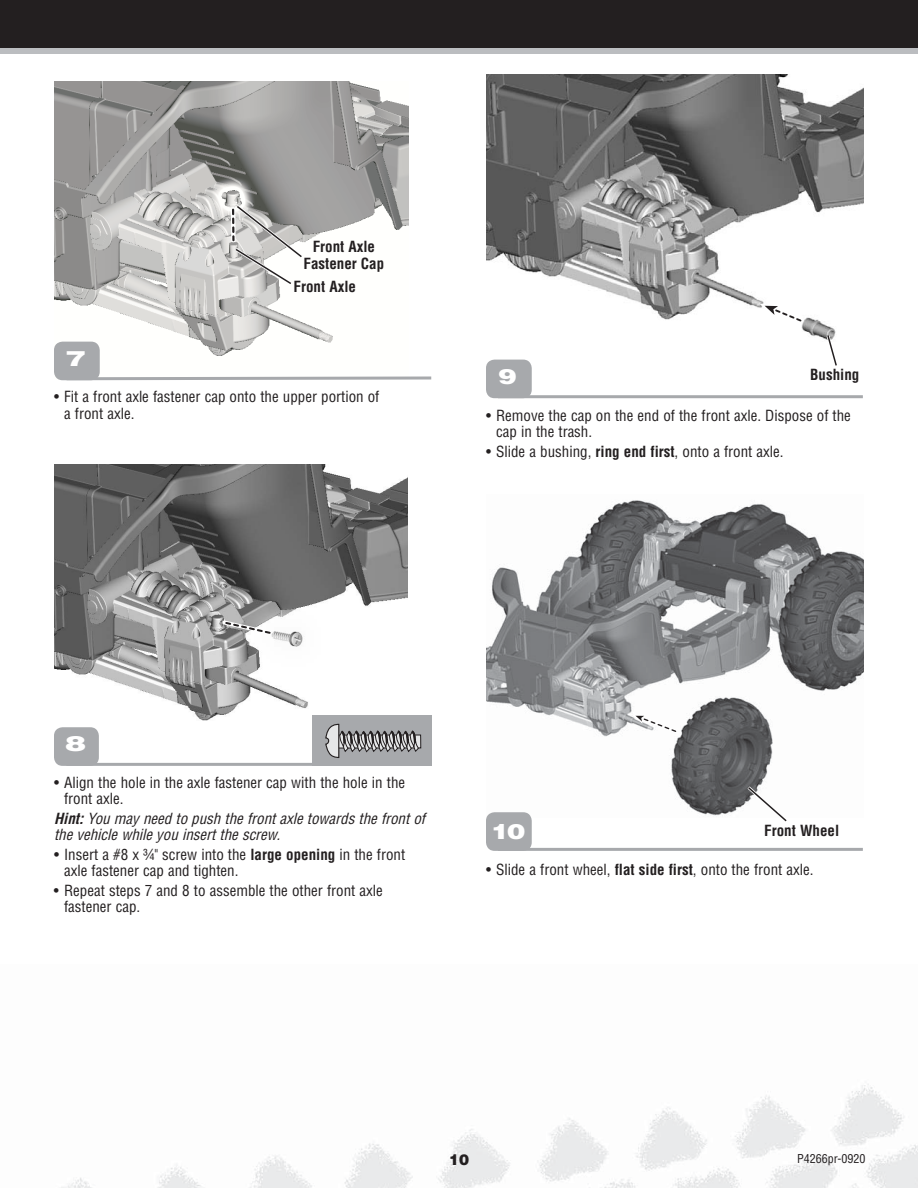
<style>
.page{position:relative;width:918px;height:1188px;background:#fff}
.page>*{position:absolute;margin:0;border:0;box-sizing:border-box;transform-origin:0 0}
.t1{font:900 21px "Helvetica LT Std";color:#fff;scale:1.3 1}
.t2{font:900 21px "Helvetica LT Std";color:#fff;scale:1.5 1}
.t3{font:condensed 15px/16.5px "Helvetica LT Std";color:#231f20}
.t4{font:italic condensed 15px/16.5px "Helvetica LT Std";color:#231f20}
.t5{font:700 condensed 15px/16.5px "Helvetica LT Std";color:#231f20;text-align:center}
.t6{font:900 15px "Helvetica LT Std";color:#231f20}
.t7{font:condensed 12px "Helvetica LT Std";color:#231f20}
.s1{font-weight:700}
</style>
<div class="page">
<img style="left:61px;top:1084px;width:857px;height:104px">
<svg style="left:0;top:47px;width:918px;height:7px;background:#a5a6a9"></svg>
<div style="left:0;top:0;width:918px;height:47px;background:#231f20"></div>
<img style="left:486px;top:74px;width:378px;height:265px">
<svg style="left:759px;top:304px;width:46px;height:21px"></svg>
<img style="left:486px;top:500px;width:378px;height:318px">
<svg style="left:632px;top:714px;width:47px;height:21px"></svg>
<svg style="left:824px;top:332px;width:16px;height:34px"></svg>
<svg style="left:744px;top:783px;width:46px;height:39px"></svg>
<div style="left:486px;top:360px;width:46px;height:38px;background:#a7a9ac;border-radius:9px"></div>
<hr style="left:498px;top:395px;width:365px;height:3px;background:#a7a9ac">
<div style="left:486px;top:812px;width:46px;height:39px;background:#a7a9ac;border-radius:9px"></div>
<hr style="left:498px;top:848px;width:365px;height:3px;background:#a7a9ac">
<img style="left:54px;top:81px;width:355px;height:298px">
<div style="left:231px;top:210px;width:5px;height:30px;background:#fff"></div>
<svg style="left:232px;top:202px;width:74px;height:86px"></svg>
<div style="left:54px;top:342px;width:46px;height:38px;background:#a7a9ac;border-radius:9px"></div>
<svg style="left:64px;top:375px;width:368px;height:6px"></svg>
<img style="left:54px;top:465px;width:353px;height:264px">
<svg style="left:219px;top:618px;width:56px;height:20px"></svg>
<div style="left:54px;top:727px;width:45px;height:39px;background:#a7a9ac;border-radius:9px"></div>
<hr style="left:66px;top:763px;width:366px;height:3px;background:#a7a9ac">
<div style="left:312px;top:716px;width:120px;height:50px;background:#a7a9ac"></div>
<svg style="left:325px;top:723px;width:96px;height:35px"></svg>
<p class="t5" style="left:304px;top:240px;width:82px">Front Axle<br>Fastener Cap</p>
<p class="t5" style="left:294px;top:280px;width:64px">Front Axle</p>
<h1 class="t2" style="left:65px;top:351px;width:16px">7</h1>
<p class="t3" style="left:64px;top:391px;width:317px;text-indent:-10px">• Fit a front axle fastener cap onto the upper portion of a front axle.</p>
<h1 class="t1" style="left:499px;top:369px;width:16px">9</h1>
<p class="t5" style="left:810px;top:368px;width:51px">Bushing</p>
<p class="t3" style="left:496px;top:409px;width:356px;text-indent:-10px">• Remove the cap on the end of the front axle. Dispose of the cap in the trash.</p>
<p class="t3" style="left:486px;top:445px;width:299px">• Slide a bushing, <span class="s1">ring end first</span>, onto a front axle.</p>
<h1 class="t2" style="left:65px;top:736px;width:16px">8</h1>
<p class="t3" style="left:64px;top:776px;width:343px;text-indent:-10px">• Align the hole in the axle fastener cap with the hole in the front axle.</p>
<p class="t4" style="left:54px;top:812px;width:373px"><span class="s1">Hint:</span>You may need to push the frontaxle towards the frontof the vehicle while you insertthe screw.</p>
<p class="t3" style="left:64px;top:848px;width:343px;text-indent:-10px">• Insert a #8 x ¾" screw into the <span class="s1">large opening</span> in the front axle fastener cap and tighten.</p>
<p class="t3" style="left:64px;top:884px;width:320px;text-indent:-10px">• Repeat steps 7 and 8 to assemble the other front axle fastener cap.</p>
<h1 class="t1" style="left:491px;top:824px;width:28px">10</h1>
<p class="t5" style="left:764px;top:823px;width:76px">Front Wheel</p>
<p class="t3" style="left:486px;top:863px;width:329px">• Slide a front wheel, <span class="s1">flat side first</span>, onto the front axle.</p>
<p class="t6" style="left:449px;top:1154px;width:22px">10</p>
<p class="t7" style="left:797px;top:1155px;width:70px">P4266pr-0920</p>
</div>
